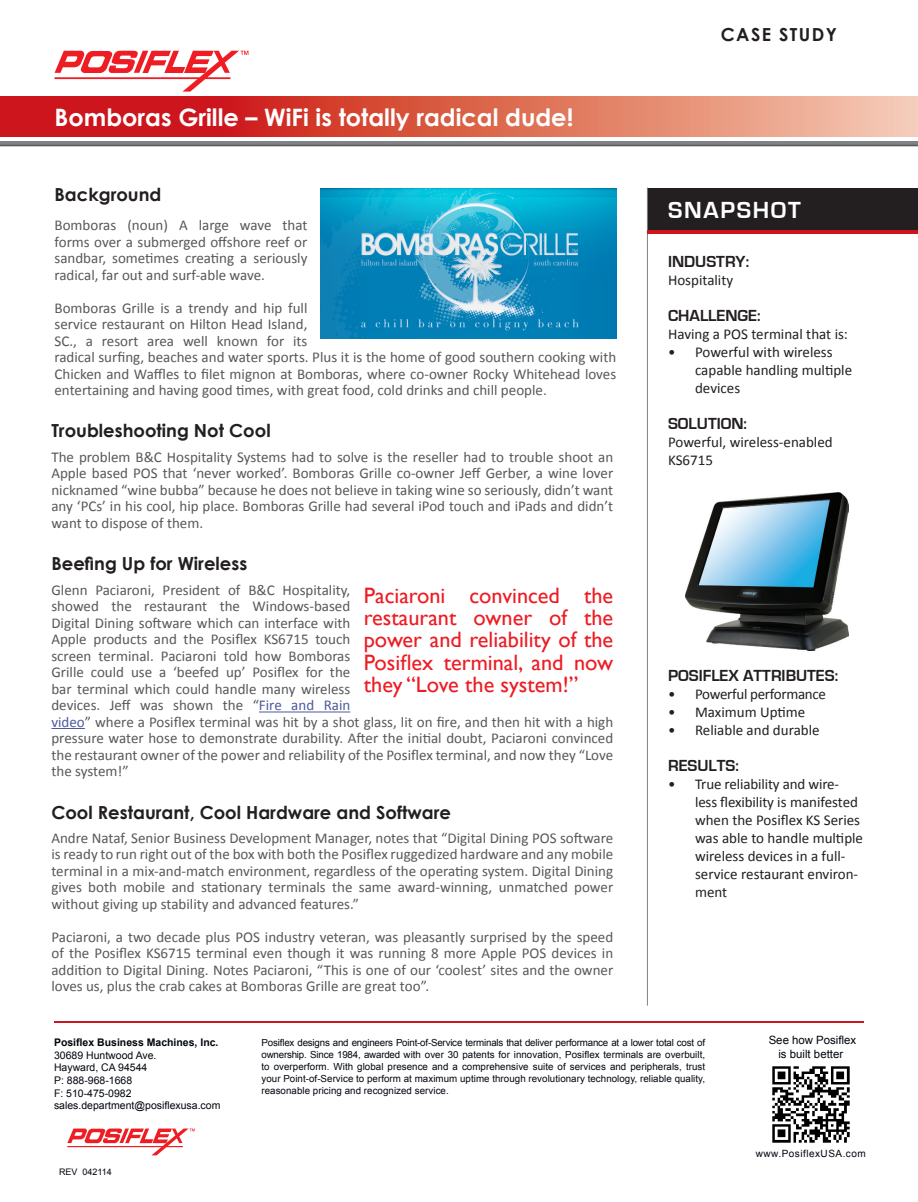
<style>
.page{position:relative;width:918px;height:1202px;background:#fff}
.page>*{position:absolute;margin:0;border:0;box-sizing:border-box;transform-origin:0 0}
.t1{font:700 24px "Century Gothic";color:#fff}
.t2{font:700 24px "Eurostile";letter-spacing:.07em;color:#fff}
.t3{font:22.35px/22.4px "Gill Sans";color:#ed1c24;text-align:justify}
.t4{font:700 18px "Century Gothic";color:#231f20}
.t5{font:700 18px "Century Gothic";letter-spacing:.08em;color:#231f20}
.t6{font:700 16.5px "Eurostile";color:#231f20}
.t7{font:15px/16.5px "Calibri";color:#57585a;text-align:justify}
.t8{font:15px/18px "Calibri";color:#231f20}
.t9{font:15px "Calibri";letter-spacing:-.02em;color:#231f20}
.t10{font:11.4px/13.6px "Arial";color:#01060e;text-align:center}
.t11{font:10.5px/12.6px "Arial";color:#01060e}
.t12{font:700 10.5px "Arial";color:#01060e}
.t13{font:10.05px "Arial";letter-spacing:.05em;color:#01060e}
.t14{font:9.75px/12px "Arial";letter-spacing:.005em;color:#01060e;text-align:justify}
.t15{font:9px "Arial";color:#01060e}
.s1{color:#4d5a9e}
</style>
<div class="page">
<div style="left:648px;top:187px;width:270px;height:46px;background:#231f20"></div>
<svg style="left:0;top:96px;width:918px;height:41px;background:#db5e50"></svg>
<hr style="left:0;top:142px;width:918px;height:3px;background:#808285">
<img style="left:685px;top:493px;width:164px;height:157px">
<svg style="left:775px;top:1066px;width:75px;height:77px"></svg>
<img style="left:773px;top:1066px;width:76px;height:76px">
<hr style="left:54px;top:1021px;width:810px;height:2px;background:#cd151d">
<hr style="left:647px;top:187px;width:1px;height:818px;background:#808285">
<img style="left:321px;top:188px;width:295px;height:151px">
<svg style="left:54px;top:50px;width:194px;height:42px"></svg>
<svg style="left:67px;top:1128px;width:128px;height:27px"></svg>
<hr style="left:0;top:145px;width:918px;height:1px;background:#57585a">
<hr style="left:648px;top:230px;width:270px;height:3px;background:#cd151d">
<hr style="left:259px;top:711px;width:91px;height:1px;background:#4d5a9e">
<hr style="left:51px;top:728px;width:34px;height:1px;background:#4d5a9e">
<p class="t1" style="left:55px;top:99px;width:520px">Bomboras Grille – WiFi is totally radical dude!</p>
<p class="t4" style="left:55px;top:181px;width:108px">Background</p>
<p class="t7" style="left:55px;top:217px;width:254px">Bomboras (noun) A large wave that forms over a submerged offshore reef or sandbar, sometimes creating a seriously radical, far out and surf-able wave.</p>
<p class="t7" style="left:55px;top:299px;width:563px;text-align:left">Bomboras Grille is a trendy and hip full<br>service restaurant on Hilton Head Island,<br>SC., a resort area well known for its<br>radical surfing, beaches and water sports. Plus it is the home of good southern cooking with Chicken and Waffles to filet mignon at Bomboras, where co-owner Rocky Whitehead loves entertaining and having good times, with great food, cold drinks and chill people.</p>
<p class="t4" style="left:51px;top:417px;width:221px">Troubleshooting Not Cool</p>
<p class="t7" style="left:51px;top:449px;width:563px">The problem B&amp;C Hospitality Systems had to solve is the reseller had to trouble shoot an Apple based POS that ‘never worked’. Bomboras Grille co-owner Jeff Gerber, a wine lover nicknamed “wine bubba” because he does not believe in taking wine so seriously, didn’t want any ‘PCs’ in his cool, hip place. Bomboras Grille had several iPod touch and iPads and didn’t want to dispose of them.</p>
<p class="t4" style="left:51px;top:550px;width:197px">Beefing Up for Wireless</p>
<p class="t7" style="left:51px;top:581px;width:563px;text-align:left">Glenn Paciaroni, President of B&amp;C Hospitality,<br>showed the restaurant the Windows-based<br>Digital Dining software which can interface with<br>Apple products and the Posiflex KS6715 touch<br>screen terminal. Paciaroni told how Bomboras<br>Grille could use a ‘beefed up’ Posiflex for the<br>bar terminal which could handle many wireless<br>devices. Jeff was shown the “<span class="s1">Fire and Rain<br>video</span>” where a Posiflex terminal was hit by a shot glass, lit on fire, and then hit with a high pressure water hose to demonstrate durability. After the initial doubt, Paciaroni convinced the restaurant owner of the power and reliability of the Posiflex terminal, and now they “Love the system!”</p>
<p class="t3" style="left:364px;top:584px;width:251px">Paciaroni convinced the restaurant owner of the power and reliability of the Posiflex terminal, and now they “Love the system!”</p>
<p class="t4" style="left:51px;top:798px;width:401px">Cool Restaurant, Cool Hardware and Software</p>
<p class="t7" style="left:51px;top:829px;width:563px">Andre Nataf, Senior Business Development Manager, notes that “Digital Dining POS software is ready to run right out of the box with both the Posiflex ruggedized hardware and any mobile terminal in a mix-and-match environment, regardless of the operating system. Digital Dining gives both mobile and stationary terminals the same award-winning, unmatched power without giving up stability and advanced features.”</p>
<p class="t7" style="left:51px;top:928px;width:563px">Paciaroni, a two decade plus POS industry veteran, was pleasantly surprised by the speed of the Posiflex KS6715 terminal even though it was running 8 more Apple POS devices in addition to Digital Dining. Notes Paciaroni, “This is one of our ‘coolest’ sites and the owner loves us, plus the crab cakes at Bomboras Grille are great too”.</p>
<p class="t5" style="left:721px;top:21px;width:118px">CASE STUDY</p>
<p class="t2" style="left:668px;top:197px;width:134px">SNAPSHOT</p>
<p class="t6" style="left:668px;top:253px;width:83px">INDUSTRY:</p>
<p class="t8" style="left:668px;top:271px;width:67px">Hospitality</p>
<p class="t6" style="left:668px;top:307px;width:94px">CHALLENGE:</p>
<p class="t8" style="left:668px;top:325px;width:181px">Having a POS terminal that is:</p>
<p class="t8" style="left:695px;top:343px;width:159px;text-indent:-27px">• Powerful with wireless capable handling multiple devices</p>
<p class="t6" style="left:668px;top:415px;width:81px">SOLUTION:</p>
<p class="t8" style="left:668px;top:433px;width:166px">Powerful, wireless-enabled<br>KS6715</p>
<p class="t6" style="left:668px;top:667px;width:172px">POSIFLEX ATTRIBUTES:</p>
<p class="t9" style="left:668px;top:685px;width:160px">• Powerful performance</p>
<p class="t8" style="left:668px;top:703px;width:139px">• Maximum Uptime</p>
<p class="t8" style="left:668px;top:721px;width:153px">• Reliable and durable</p>
<p class="t6" style="left:668px;top:757px;width:72px">RESULTS:</p>
<p class="t8" style="left:695px;top:775px;width:170px;text-indent:-27px">• True reliability and wire&shy;less flexibility is manifested when the Posiflex KS Series was able to handle multiple wireless devices in a full&shy;service restaurant environ&shy;ment</p>
<p class="t12" style="left:54px;top:1035px;width:166px">Posiflex Business Machines, Inc.</p>
<p class="t11" style="left:54px;top:1048px;width:104px">30689 Huntwood Ave.</p>
<p class="t11" style="left:54px;top:1061px;width:95px">Hayward, CA 94544</p>
<p class="t11" style="left:54px;top:1074px;width:80px">P: 888-968-1668</p>
<p class="t11" style="left:54px;top:1086px;width:168px">F: 510-475-0982 sales.department@posiflexusa.com</p>
<p class="t15" style="left:59px;top:1165px;width:54px">REV 042114</p>
<p class="t14" style="left:261px;top:1036px;width:445px">Posiflex designs and engineers Point-of-Service terminals that deliver performance at a lower total cost of ownership. Since 1984, awarded with over 30 patents for innovation, Posiflex terminals are overbuilt, to overperform. With global presence and a comprehensive suite of services and peripherals, trust your Point-of-Service to perform at maximum uptime through revolutionary technology, reliable quality, reasonable pricing and recognized service.</p>
<p class="t10" style="left:769px;top:1033px;width:89px">See how Posiflex is built better</p>
<p class="t13" style="left:756px;top:1146px;width:112px">www.PosiflexUSA.com</p>
</div>
